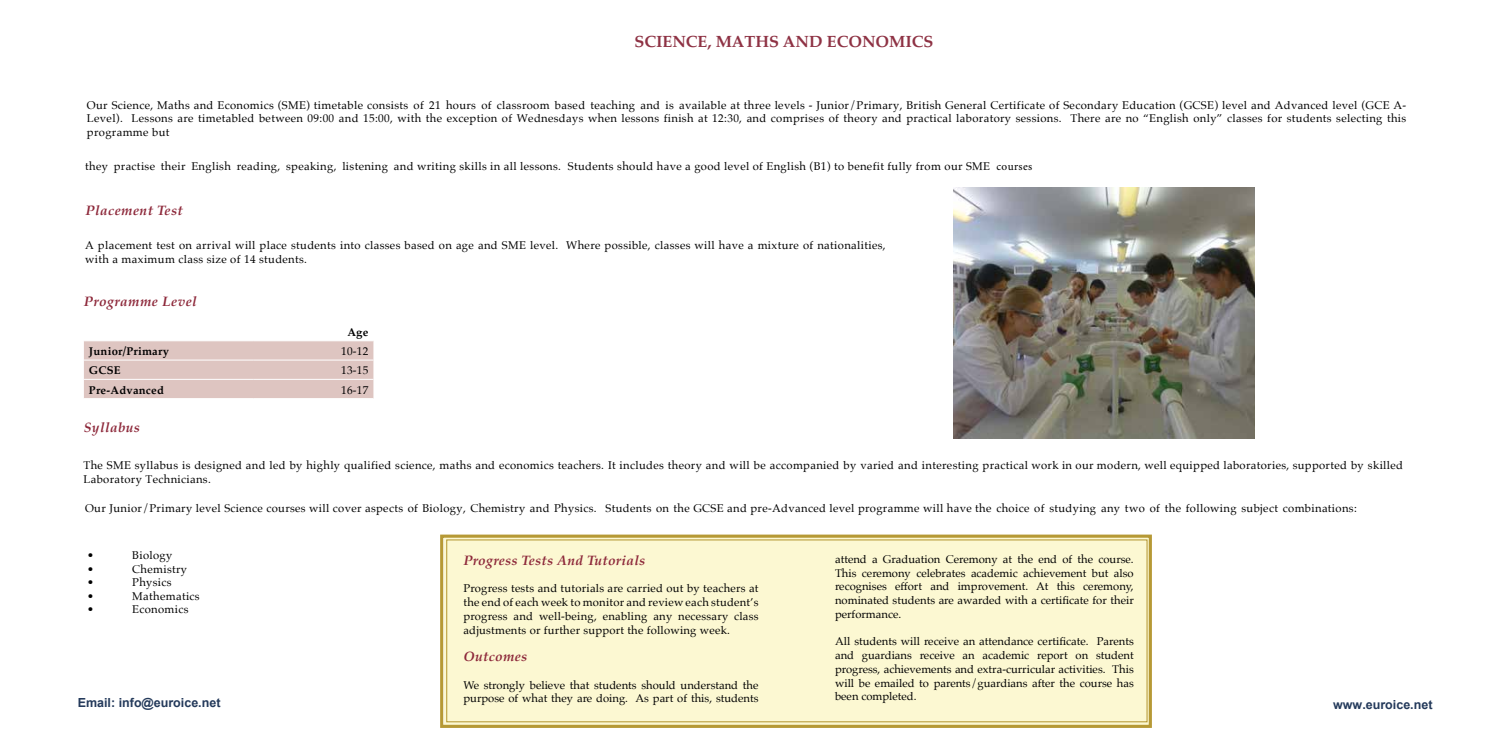
<style>
.page{position:relative;width:1489px;height:745px;background:#fff}
.page>*{position:absolute;margin:0;border:0;box-sizing:border-box;transform-origin:0 0}
.t1{font:700 16.25px "Palatino";color:#8e3244}
.t2{font:italic 700 13.75px "Palatino";letter-spacing:.02em;color:#8d283a}
.t3{font:700 12.5px "Arial";color:#243a5b}
.t4{font:11.25px/13.8px "Palatino";letter-spacing:.03em;color:#000;text-align:justify}
.t5{font:11.25px/13.8px "Palatino";color:#000}
.t6{font:700 11.25px "Palatino";letter-spacing:.02em;color:#000}
.s1{font-family:"Minion Pro"}
</style>
<div class="page">
<div style="left:84px;top:341px;width:289px;height:57px;background:#dec5c1"></div>
<hr style="left:84px;top:359px;width:170px;height:1px;background:#fff">
<hr style="left:254px;top:359px;width:119px;height:1px;background:#fff">
<hr style="left:84px;top:379px;width:170px;height:1px;background:#fff">
<hr style="left:254px;top:379px;width:119px;height:1px;background:#fff">
<svg style="left:440px;top:534px;width:712px;height:194px;background:#f8f2c9"></svg>
<img style="left:953px;top:187px;width:301px;height:251px">
<h1 class="t1" style="left:634px;top:28px;width:300px">SCIENCE, MATHS AND ECONOMICS</h1>
<p class="t4" style="left:87px;top:98px;width:1320px">Our Science, Maths and Economics (SME) timetable consists of 21 hours of classroom based teaching and is available at three levels - Junior/Primary, British General Certificate of Secondary Education (GCSE) level and Advanced level (GCE A-Level). Lessons are timetabled between 09:00 and 15:00, with the exception of Wednesdays when lessons finish at 12:30, and comprises of theory and practical laboratory sessions. There are no “English only” classes for students selecting this programme but</p>
<p class="t4" style="left:85px;top:160px;width:948px">they practise their English reading, speaking, listening and writing skills in all lessons. Students should have a good level of English (B1) to benefit fully from our SME <span class="s1">courses</span></p>
<p class="t2" style="left:86px;top:198px;width:99px">Placement Test</p>
<p class="t4" style="left:85px;top:238px;width:802px">A placement test on arrival will place students into classes based on age and SME level. Where possible, classes will have a mixture of nationalities, with a maximum class size of 14 students.</p>
<p class="t2" style="left:84px;top:289px;width:114px">Programme Level</p>
<p class="t6" style="left:347px;top:322px;width:23px">Age</p>
<p class="t6" style="left:89px;top:341px;width:82px">Junior/Primary</p>
<p class="t4" style="left:341px;top:344px;width:29px">10-12</p>
<p class="t6" style="left:89px;top:360px;width:33px">GCSE</p>
<p class="t4" style="left:341px;top:363px;width:29px">13-15</p>
<p class="t6" style="left:89px;top:380px;width:76px">Pre-Advanced</p>
<p class="t4" style="left:341px;top:382px;width:29px">16-17</p>
<p class="t2" style="left:84px;top:416px;width:58px">Syllabus</p>
<p class="t4" style="left:83px;top:458px;width:1320px">The SME syllabus is designed and led by highly qualified science, maths and economics teachers. It includes theory and will be accompanied by varied and interesting practical work in our modern, well equipped laboratories, supported by skilled<br>Laboratory Technicians.</p>
<p class="t4" style="left:85px;top:501px;width:1273px">Our Junior/Primary level Science courses will cover aspects of Biology, Chemistry and Physics. Students on the GCSE and pre-Advanced level programme will have the choice of studying any two of the following subject combinations:</p>
<p class="t4" style="left:87px;top:548px;width:8px">•</p>
<p class="t4" style="left:132px;top:548px;width:42px">Biology</p>
<p class="t4" style="left:87px;top:561px;width:8px">•</p>
<p class="t4" style="left:132px;top:561px;width:56px">Chemistry</p>
<p class="t4" style="left:87px;top:575px;width:8px">•</p>
<p class="t4" style="left:132px;top:575px;width:41px">Physics</p>
<p class="t4" style="left:87px;top:588px;width:8px">•</p>
<p class="t4" style="left:132px;top:588px;width:69px">Mathematics</p>
<p class="t4" style="left:87px;top:602px;width:8px">•</p>
<p class="t4" style="left:132px;top:602px;width:58px">Economics</p>
<p class="t4" style="left:835px;top:551px;width:300px">attend a Graduation Ceremony at the end of the course.<br>This ceremony celebrates academic achievement but also recognises effort and improvement. At this ceremony, nominated students are awarded with a certificate for their performance.</p>
<p class="t4" style="left:835px;top:634px;width:300px">All students will receive an attendance certificate. Parents and guardians receive an academic report on student progress, achievements and extra-curricular activities. This will be emailed to parents/guardians after the course has been completed.</p>
<p class="t2" style="left:463px;top:548px;width:183px">Progress Tests And Tutorials</p>
<p class="t4" style="left:463px;top:581px;width:296px">Progress tests and tutorials are carried out by teachers at the end of each week to monitor and review each student’s progress and well-being, enabling any necessary class adjustments or further support the following week.</p>
<p class="t2" style="left:463px;top:644px;width:65px">Outcomes</p>
<p class="t5" style="left:463px;top:677px;width:296px">We strongly believe that students should understand the purpose of what they are doing. As part of this, students</p>
<p class="t3" style="left:78px;top:693px;width:144px">Email: info@euroice.net</p>
<p class="t3" style="left:1332px;top:695px;width:101px">www.euroice.net</p>
</div>
